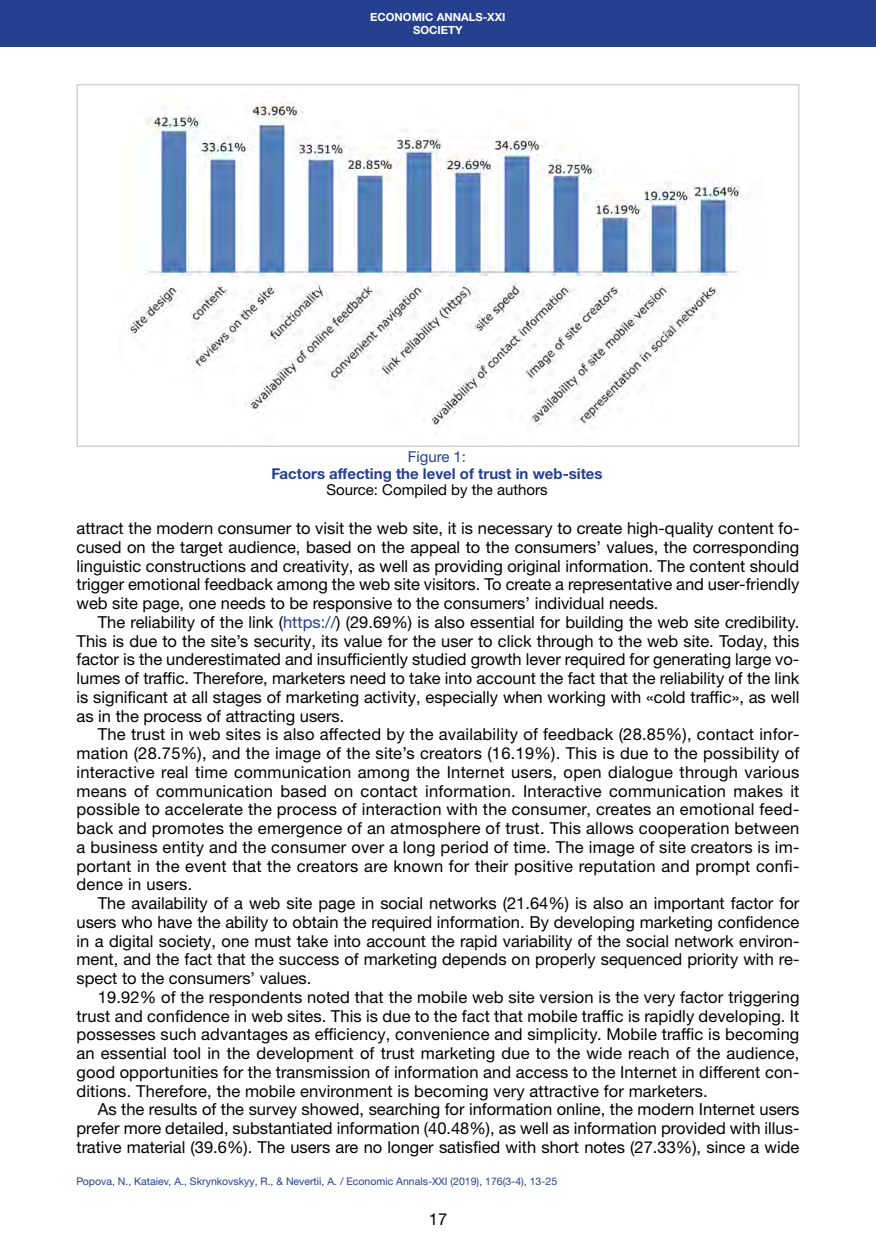
<style>
.page{position:relative;width:876px;height:1246px;background:#fff}
.page>*{position:absolute;margin:0;border:0;box-sizing:border-box;transform-origin:0 0}
.Абзац_2019{font:16.5px/18.8px "Helvetica Neue LTW1 G";color:#000;text-align:justify}
.Таблицы___рисунки_ша{font:700 15px "Helvetica Neue LTW1 G";color:#25408f}
.Таблицы__рисунки__по{font:15px "Helvetica Neue LTW1 G";color:#000}
.Таблицы___рисунки_ша-2{font:15px "Helvetica Neue LTW1 G";color:#25408f}
.Посада_2016{font:700 11.25px "Helvetica Neue LTW1 G";color:#fff}
.Нижний_колонтитул_20{font:10.5px "Helvetica Neue LTW1 G";color:#25408f}
.s1{color:#25408f}
</style>
<div class="page">
<div style="left:0;top:0;width:876px;height:47px;background:#25408f"></div>
<img style="left:129px;top:102px;width:615px;height:331px">
<div style="left:77px;top:84px;width:722px;height:363px;border:2px solid #d1d3d4"></div>
<p class="Посада_2016" style="left:370px;top:10px;width:137px">ECONOMIC ANNALS-XXI</p>
<p class="Посада_2016" style="left:413px;top:23px;width:51px">SOCIETY</p>
<p class="Таблицы___рисунки_ша-2" style="left:408px;top:448px;width:60px">Figure 1:</p>
<p class="Таблицы___рисунки_ша" style="left:271px;top:464px;width:333px">Factors affecting the level of trust in web-sites</p>
<p class="Таблицы__рисунки__по" style="left:326px;top:481px;width:223px">Source: Compiled by the authors</p>
<p class="Абзац_2019" style="left:77px;top:519px;width:724px">attract the modern consumer to visit the web site, it is necessary to create high-quality content fo&shy;cused on the target audience, based on the appeal to the consumers’ values, the corresponding linguistic constructions and creativity, as well as providing original information. The content should trigger emotional feedback among the web site visitors. To create a representative and user-friendly web site page, one needs to be responsive to the consumers’ individual needs.</p>
<p class="Абзац_2019" style="left:77px;top:612px;width:724px;text-indent:21px">The reliability of the link (<span class="s1">https://</span>) (29.69%) is also essential for building the web site credibility.<br>This is due to the site’s security, its value for the user to click through to the web site. Today, this factor is the underestimated and insufficiently studied growth lever required for generating large vo&shy;lumes of traffic. Therefore, marketers need to take into account the fact that the reliability of the link is significant at all stages of marketing activity, especially when working with «cold traffic», as well as in the process of attracting users.</p>
<p class="Абзац_2019" style="left:77px;top:725px;width:724px;text-indent:21px">The trust in web sites is also affected by the availability of feedback (28.85%), contact infor&shy;mation (28.75%), and the image of the site’s creators (16.19%). This is due to the possibility of interactive real time communication among the Internet users, open dialogue through various means of communication based on contact information. Interactive communication makes it possible to accelerate the process of interaction with the consumer, creates an emotional feed&shy;back and promotes the emergence of an atmosphere of trust. This allows cooperation between a business entity and the consumer over a long period of time. The image of site creators is im&shy;portant in the event that the creators are known for their positive reputation and prompt confi&shy;dence in users.</p>
<p class="Абзац_2019" style="left:77px;top:894px;width:724px;text-indent:21px">The availability of a web site page in social networks (21.64%) is also an important factor for users who have the ability to obtain the required information. By developing marketing confidence in a digital society, one must take into account the rapid variability of the social network environ&shy;ment, and the fact that the success of marketing depends on properly sequenced priority with re&shy;spect to the consumers’ values.</p>
<p class="Абзац_2019" style="left:77px;top:987px;width:724px;text-indent:21px">19.92% of the respondents noted that the mobile web site version is the very factor triggering trust and confidence in web sites. This is due to the fact that mobile traffic is rapidly developing. It possesses such advantages as efficiency, convenience and simplicity. Mobile traffic is becoming an essential tool in the development of trust marketing due to the wide reach of the audience, good opportunities for the transmission of information and access to the Internet in different con&shy;ditions. Therefore, the mobile environment is becoming very attractive for marketers.</p>
<p class="Абзац_2019" style="left:77px;top:1100px;width:724px;text-indent:21px">As the results of the survey showed, searching for information online, the modern Internet users prefer more detailed, substantiated information (40.48%), as well as information provided with illus&shy;trative material (39.6%). The users are no longer satisfied with short notes (27.33%), since a wide</p>
<p class="Нижний_колонтитул_20" style="left:77px;top:1174px;width:482px">Popova, N., Kataiev, A., Skrynkovskyy, R., &amp; Nevertii, A. / Economic Annals-XXI (2019), 176(3-4), 13-25</p>
<p class="Абзац_2019" style="left:429px;top:1209px;width:20px">17</p>
</div>
